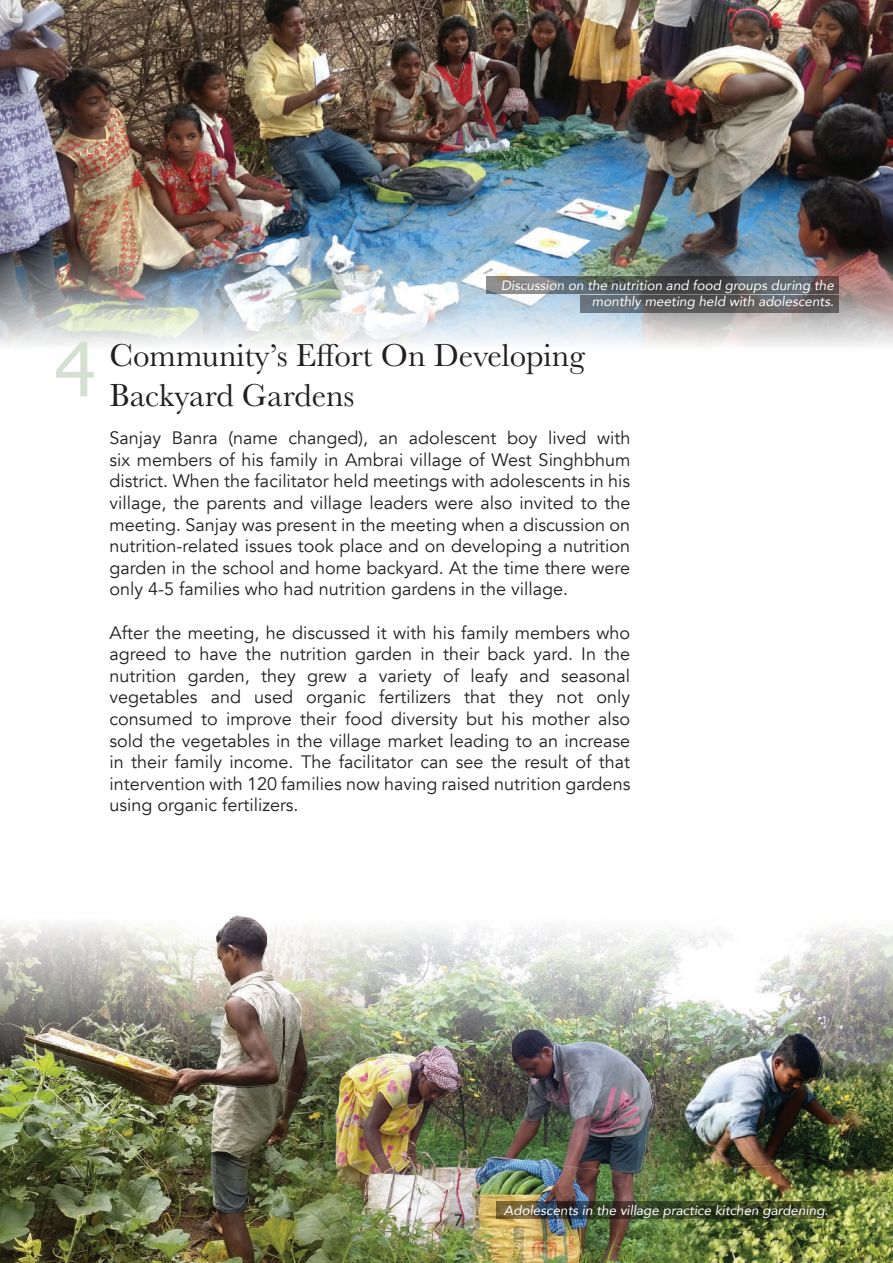
<style>
.page{position:relative;width:893px;height:1263px;background:#fff}
.page>*{position:absolute;margin:0;border:0;box-sizing:border-box;transform-origin:0 0}
.t1{font:75px "Tahoma";color:#d4e0d1}
.t2{font:33px "Baskerville";color:#231f20}
.t3{font:18px/21.6px "Avenir";color:#231f20;text-align:justify}
.t4{font:18px "Myriad Pro";color:#231f20}
.t5{font:italic 13.5px/16.2px "Avenir";color:#fff;text-align:right}
</style>
<div class="page">
<img style="left:0;top:0;width:893px;height:346px">
<img style="left:0;top:915px;width:893px;height:348px">
<svg style="left:496px;top:1201px;width:336px;height:18px;background:#3e442b"></svg>
<svg style="left:486px;top:276px;width:353px;height:18px;background:#5c5f61"></svg>
<svg style="left:580px;top:295px;width:259px;height:18px;background:#5e5f62"></svg>
<h1 class="t1" style="left:55px;top:319px;width:42px">4</h1>
<p class="t5" style="left:501px;top:277px;width:334px">Discussion on the nutrition and food groups during the monthly meeting held with adolescents.</p>
<h2 class="t2" style="left:109px;top:334px;width:477px">Community’s Effort On Developing</h2>
<h2 class="t2" style="left:109px;top:374px;width:247px">Backyard Gardens</h2>
<p class="t3" style="left:109px;top:427px;width:522px">Sanjay Banra (name changed), an adolescent boy lived with six members of his family in Ambrai village of West Singhbhum district. When the facilitator held meetings with adolescents in his village, the parents and village leaders were also invited to the meeting. Sanjay was present in the meeting when a discussion on nutrition-related issues took place and on developing a nutrition garden in the school and home backyard. At the time there were only 4-5 families who had nutrition gardens in the village.</p>
<p class="t3" style="left:109px;top:622px;width:522px">After the meeting, he discussed it with his family members who agreed to have the nutrition garden in their back yard. In the nutrition garden, they grew a variety of leafy and seasonal vegetables and used organic fertilizers that they not only consumed to improve their food diversity but his mother also sold the vegetables in the village market leading to an increase in their family income. The facilitator can see the result of that intervention with 120 families now having raised nutrition gardens using organic fertilizers.</p>
<p class="t4" style="left:454px;top:1209px;width:11px">7</p>
<p class="t5" style="left:504px;top:1202px;width:326px">Adolescents in the village practice kitchen gardening.</p>
</div>
